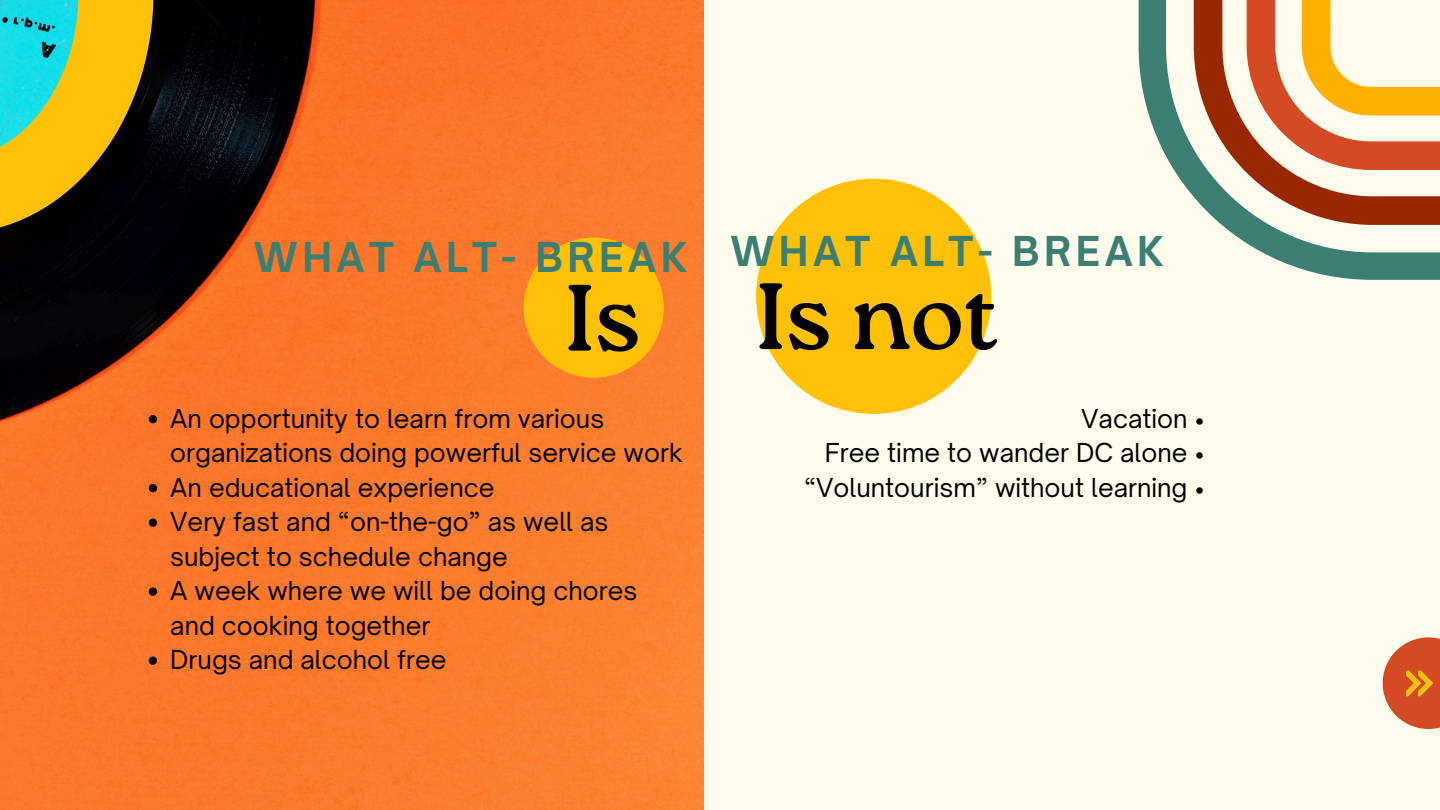
<style>
.page{position:relative;width:1440px;height:810px;background:#fffbed}
.page>*{position:absolute;margin:0;border:0;box-sizing:border-box;transform-origin:0 0}
.t1{font:94px "Roca One";color:#000}
.t2{font:700 39.5px "Open Sauce One";letter-spacing:.115em;color:#3c7f72}
.t3{font:25px/34.5px "Open Sauce One";color:#000}
</style>
<div class="page">
<div style="left:756px;top:179px;width:235px;height:235px;background:#ffc107;border-radius:50%"></div>
<svg style="left:1383px;top:637px;width:57px;height:92px;fill:#d34a24"></svg>
<img style="left:0;top:0;width:703px;height:810px">
<svg style="left:0;top:0;width:153px;height:234px;background:#828f38"></svg>
<div style="left:524px;top:237px;width:140px;height:141px;background:#ffc107;border-radius:50%"></div>
<svg style="left:149px;top:415px;width:8px;height:8px"></svg>
<svg style="left:149px;top:484px;width:8px;height:8px"></svg>
<svg style="left:149px;top:519px;width:8px;height:8px"></svg>
<svg style="left:149px;top:588px;width:8px;height:8px"></svg>
<svg style="left:149px;top:657px;width:8px;height:8px"></svg>
<svg style="left:1139px;top:0;width:301px;height:280px"></svg>
<svg style="left:1406px;top:670px;width:27px;height:26px"></svg>
<p class="t2" style="left:254px;top:232px;width:435px">WHAT ALT- BREAK</p>
<p class="t2" style="left:731px;top:226px;width:435px">WHAT ALT- BREAK</p>
<h2 class="t1" style="left:565px;top:263px;width:77px">Is</h2>
<h1 class="t1" style="left:756px;top:262px;width:244px">Is not</h1>
<p class="t3" style="left:170px;top:401px;width:514px">An opportunity to learn from various organizations doing powerful service work</p>
<p class="t3" style="left:170px;top:470px;width:326px">An educational experience</p>
<p class="t3" style="left:170px;top:504px;width:440px">Very fast and “on-the-go” as well as subject to schedule change</p>
<p class="t3" style="left:170px;top:573px;width:469px">A week where we will be doing chores and cooking together</p>
<p class="t3" style="left:170px;top:642px;width:278px">Drugs and alcohol free</p>
<p class="t3" style="left:1081px;top:401px;width:125px">Vacation •</p>
<h2 class="t3" style="left:825px;top:435px;width:382px">Free time to wander DC alone •</h2>
<h1 class="t3" style="left:804px;top:470px;width:402px">“Voluntourism” without learning •</h1>
</div>
